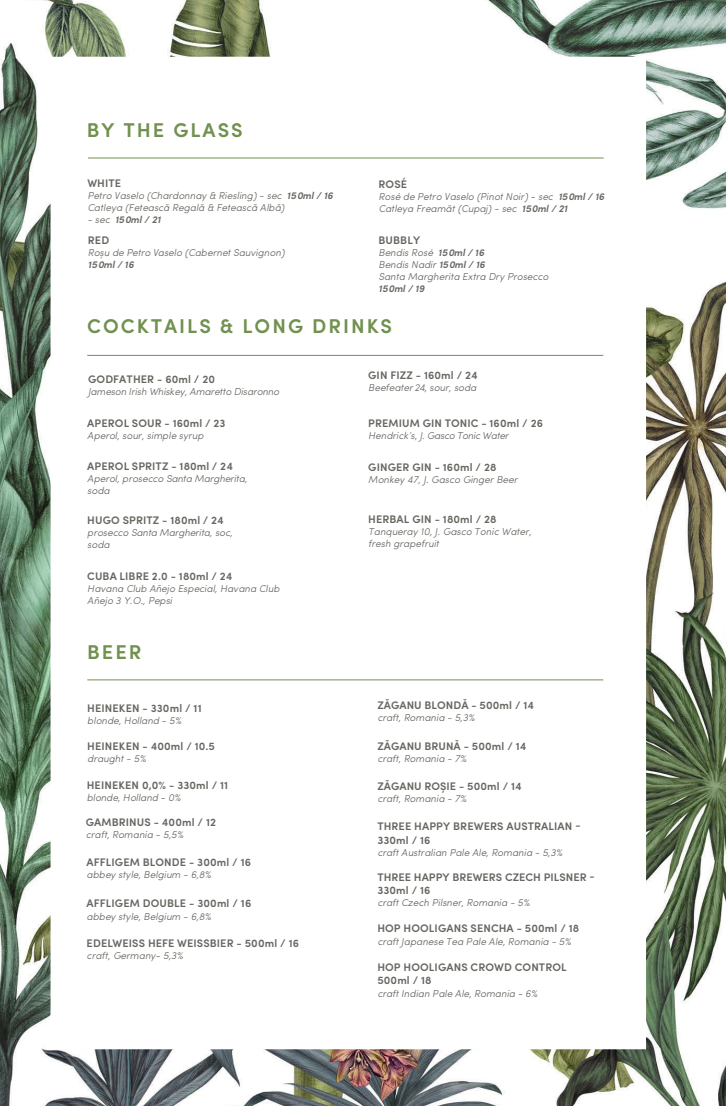
<style>
.page{position:relative;width:726px;height:1106px;background:#fff}
.page>*{position:absolute;margin:0;border:0;box-sizing:border-box;transform-origin:0 0}
.t1{font:600 20px "Sofia Pro";letter-spacing:.1em;color:#71914f}
.t2{font:600 11px/13.2px "Sofia Pro";letter-spacing:.01em;color:#676762}
.t3{font:italic 300 10px/12px "Sofia Pro";color:#676762}
.t4{font:italic 300 10px "Sofia Pro";letter-spacing:-.03em;color:#676762}
.t5{font:italic 600 10px "Sofia Pro";color:#676762}
.s1{font-weight:600}
.s2{font-weight:300}
</style>
<div class="page">
<img style="left:0;top:0;width:726px;height:1106px">
<hr style="left:87px;top:355px;width:516px;height:1px;background:#71914f">
<hr style="left:87px;top:679px;width:516px;height:1px;background:#71914f">
<hr style="left:88px;top:157px;width:515px;height:1px;background:#71914f">
<h1 class="t1" style="left:87px;top:114px;width:157px">BY THE GLASS</h1>
<p class="t2" style="left:87px;top:176px;width:35px">WHITE</p>
<p class="t3" style="left:87px;top:189px;width:247px">Petro Vaselo (Chardonnay &amp; Riesling) - sec <span class="s1">150ml / 16<br></span>Catleya (Fetească Regală &amp; Fetească Albă)</p>
<p class="t5" style="left:87px;top:212px;width:75px"><span class="s2">- sec</span> 150ml / 21</p>
<p class="t2" style="left:88px;top:232px;width:23px">RED</p>
<p class="t3" style="left:88px;top:246px;width:198px">Roșu de Petro Vaselo (Cabernet Sauvignon)</p>
<p class="t5" style="left:88px;top:257px;width:48px">150ml / 16</p>
<p class="t2" style="left:378px;top:177px;width:30px">ROSÉ</p>
<p class="t3" style="left:378px;top:190px;width:227px">Rosé de Petro Vaselo (Pinot Noir) - sec <span class="s1">150ml / 16<br></span>Catleya Freamăt (Cupaj) - sec <span class="s1">150ml / 21</span></p>
<p class="t2" style="left:378px;top:232px;width:43px">BUBBLY</p>
<p class="t3" style="left:378px;top:246px;width:171px">Bendis Rosé <span class="s1">150ml / 16<br></span>Bendis Nadir <span class="s1">150ml / 16<br></span>Santa Margherita Extra Dry Prosecco</p>
<p class="t5" style="left:378px;top:281px;width:48px">150ml / 19</p>
<h1 class="t1" style="left:87px;top:311px;width:306px">COCKTAILS &amp; LONG DRINKS</h1>
<p class="t2" style="left:88px;top:372px;width:128px">GODFATHER - 60ml / 20</p>
<p class="t3" style="left:88px;top:385px;width:192px">Jameson Irish Whiskey, Amaretto Disaronno</p>
<p class="t2" style="left:87px;top:416px;width:140px">APEROL SOUR - 160ml / 23</p>
<p class="t3" style="left:87px;top:429px;width:118px">Aperol, sour, simple syrup</p>
<p class="t2" style="left:87px;top:458px;width:147px">APEROL SPRITZ - 180ml / 24</p>
<p class="t3" style="left:87px;top:471px;width:161px">Aperol, prosecco Santa Margherita, soda</p>
<p class="t2" style="left:87px;top:513px;width:138px">HUGO SPRITZ - 180ml / 24</p>
<p class="t3" style="left:87px;top:526px;width:147px">prosecco Santa Margherita, soc, soda</p>
<p class="t2" style="left:87px;top:568px;width:147px">CUBA LIBRE 2.0 - 180ml / 24</p>
<p class="t3" style="left:87px;top:581px;width:194px">Havana Club Añejo Especial, Havana Club<br>Añejo 3 Y.O., Pepsi</p>
<h1 class="t1" style="left:87px;top:637px;width:56px">BEER</h1>
<p class="t2" style="left:87px;top:700px;width:116px">HEINEKEN - 330ml / 11</p>
<p class="t3" style="left:87px;top:713px;width:95px">blonde, Holland - 5%</p>
<p class="t2" style="left:87px;top:738px;width:129px">HEINEKEN - 400ml / 10.5</p>
<p class="t3" style="left:87px;top:751px;width:60px">draught - 5%</p>
<p class="t2" style="left:87px;top:778px;width:143px">HEINEKEN 0,0% - 330ml / 11</p>
<p class="t3" style="left:87px;top:791px;width:95px">blonde, Holland - 0%</p>
<p class="t2" style="left:86px;top:815px;width:132px">GAMBRINUS - 400ml / 12</p>
<p class="t3" style="left:86px;top:828px;width:99px">craft, Romania - 5,5%</p>
<p class="t2" style="left:87px;top:855px;width:166px">AFFLIGEM BLONDE - 300ml / 16</p>
<p class="t3" style="left:87px;top:868px;width:126px">abbey style, Belgium - 6,8%</p>
<p class="t2" style="left:87px;top:895px;width:166px">AFFLIGEM DOUBLE - 300ml / 16</p>
<p class="t3" style="left:87px;top:909px;width:126px">abbey style, Belgium - 6,8%</p>
<p class="t2" style="left:87px;top:935px;width:214px">EDELWEISS HEFE WEISSBIER - 500ml / 16</p>
<p class="t3" style="left:87px;top:948px;width:98px">craft, Germany- 5,3%</p>
<p class="t2" style="left:368px;top:368px;width:111px">GIN FIZZ - 160ml / 24</p>
<p class="t3" style="left:368px;top:381px;width:109px">Beefeater 24, sour, soda</p>
<p class="t2" style="left:368px;top:415px;width:176px">PREMIUM GIN TONIC - 160ml / 26</p>
<p class="t4" style="left:368px;top:428px;width:142px">Hendrick’s, J. Gasco Tonic Water</p>
<p class="t2" style="left:368px;top:460px;width:130px">GINGER GIN - 160ml / 28</p>
<p class="t3" style="left:368px;top:473px;width:151px">Monkey 47, J. Gasco Ginger Beer</p>
<p class="t2" style="left:368px;top:512px;width:130px">HERBAL GIN - 180ml / 28</p>
<p class="t3" style="left:368px;top:525px;width:165px">Tanqueray 10, J. Gasco Tonic Water, fresh grapefruit</p>
<p class="t2" style="left:377px;top:698px;width:158px">ZĂGANU BLONDĂ - 500ml / 14</p>
<p class="t3" style="left:377px;top:711px;width:99px">craft, Romania - 5,3%</p>
<p class="t2" style="left:377px;top:738px;width:151px">ZĂGANU BRUNĂ - 500ml / 14</p>
<p class="t3" style="left:377px;top:751px;width:91px">craft, Romania - 7%</p>
<p class="t2" style="left:377px;top:778px;width:146px">ZĂGANU ROȘIE - 500ml / 14</p>
<p class="t3" style="left:377px;top:791px;width:91px">craft, Romania - 7%</p>
<p class="t2" style="left:377px;top:819px;width:205px">THREE HAPPY BREWERS AUSTRALIAN -<br>330ml / 16</p>
<p class="t3" style="left:377px;top:845px;width:186px">craft Australian Pale Ale, Romania - 5,3%</p>
<p class="t2" style="left:377px;top:870px;width:219px">THREE HAPPY BREWERS CZECH PILSNER -<br>330ml / 16</p>
<p class="t3" style="left:377px;top:896px;width:154px">craft Czech Pilsner, Romania - 5%</p>
<p class="t2" style="left:377px;top:920px;width:203px">HOP HOOLIGANS SENCHA - 500ml / 18</p>
<p class="t3" style="left:377px;top:934px;width:195px">craft Japanese Tea Pale Ale, Romania - 5%</p>
<p class="t2" style="left:377px;top:959px;width:191px">HOP HOOLIGANS CROWD CONTROL<br>500ml / 18</p>
<p class="t3" style="left:377px;top:987px;width:161px">craft Indian Pale Ale, Romania - 6%</p>
</div>
